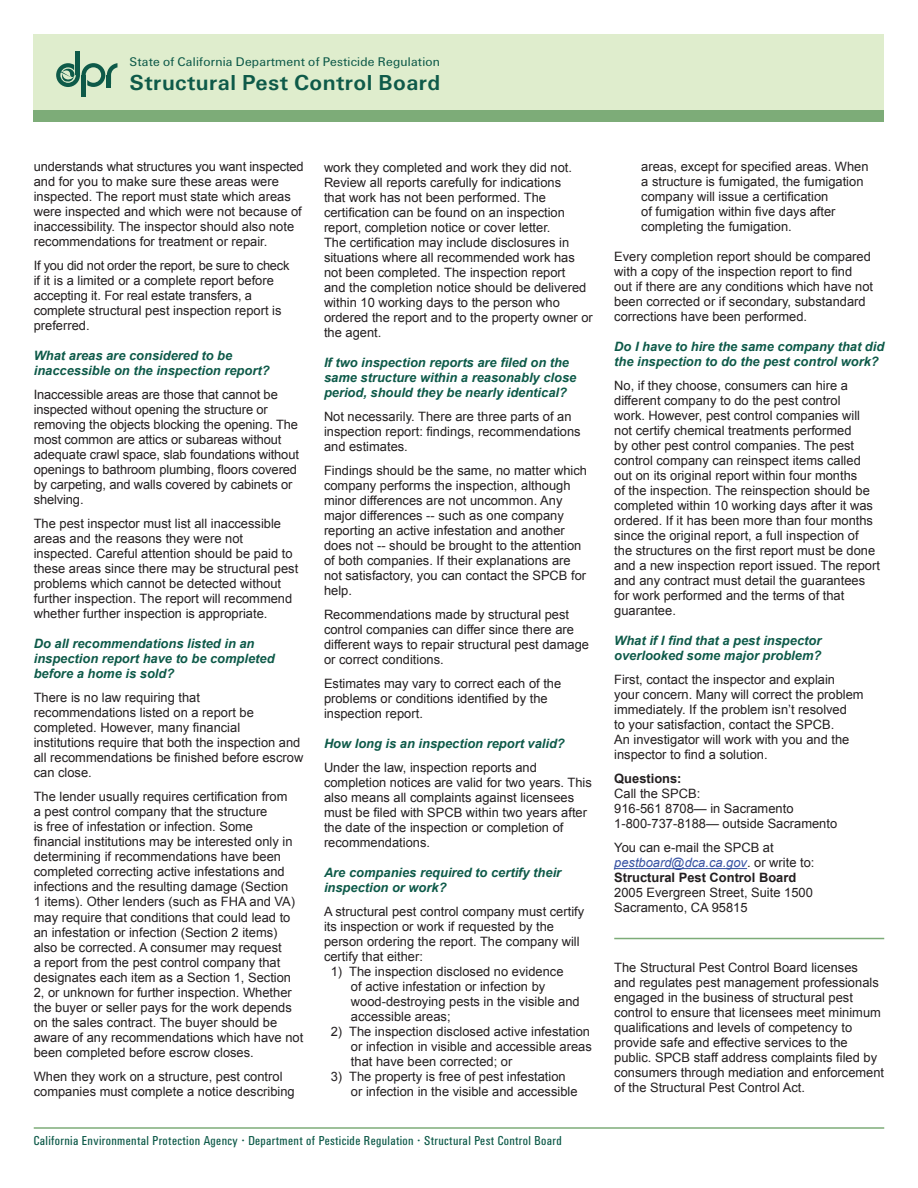
<style>
.page{position:relative;width:918px;height:1188px;background:#fff}
.page>*{position:absolute;margin:0;border:0;box-sizing:border-box;transform-origin:0 0}
.t1{font:22.5px "U65";letter-spacing:.02em;color:#0e5a49}
.t2{font:13.5px "U57";letter-spacing:.025em;color:#0e5a49}
.t3{font:13.05px "U55";letter-spacing:.02em;color:#0e5a49}
.t4{font:12.9px/15px "Arial";color:#231f20}
.t5{font:italic 700 12.9px/15px "Arial";color:#0e5a49}
.t6{font:700 12.9px "Arial";color:#231f20}
.s1{font-style:italic;color:#3853a3}
.s2{font-weight:700}
</style>
<div class="page">
<div style="left:34px;top:34px;width:850px;height:83px;background:#dfedcd"></div>
<div style="left:34px;top:110px;width:850px;height:12px;background:#7dac78"></div>
<hr style="left:34px;top:1127px;width:850px;height:2px;background:#7dac78">
<hr style="left:76px;top:51px;width:4px;height:24px;background:#0e5a49">
<hr style="left:82px;top:75px;width:4px;height:21px;background:#0e5a49">
<svg style="left:56px;top:63px;width:61px;height:24px"></svg>
<hr style="left:614px;top:868px;width:133px;height:1px;background:#3853a3">
<hr style="left:614px;top:938px;width:270px;height:1px;background:#7dac78">
<p class="t3" style="left:130px;top:53px;width:312px">State of California Department of Pesticide Regulation</p>
<h1 class="t1" style="left:130px;top:67px;width:312px">Structural Pest Control Board</h1>
<p class="t4" style="left:34px;top:159px;width:271px">understands what structures you want inspected and for you to make sure these areas were inspected. The report must state which areas were inspected and which were not because of inaccessibility. The inspector should also note recommendations for treatment or repair.</p>
<p class="t4" style="left:34px;top:259px;width:257px">If you did not order the report, be sure to check if it is a limited or a complete report before accepting it. For real estate transfers, a complete structural pest inspection report is preferred.</p>
<p class="t5" style="left:34px;top:349px;width:237px">What areas are considered to be inaccessible on the inspection report?</p>
<p class="t4" style="left:34px;top:388px;width:267px">Inaccessible areas are those that cannot be inspected without opening the structure or removing the objects blocking the opening. The most common are attics or subareas without adequate crawl space, slab foundations without openings to bathroom plumbing, floors covered by carpeting, and walls covered by cabinets or shelving.</p>
<p class="t4" style="left:34px;top:517px;width:266px">The pest inspector must list all inaccessible areas and the reasons they were not inspected. Careful attention should be paid to these areas since there may be structural pest problems which cannot be detected without further inspection. The report will recommend whether further inspection is appropriate.</p>
<p class="t5" style="left:34px;top:637px;width:242px">Do all recommendations listed in an inspection report have to be completed before a home is sold?</p>
<p class="t4" style="left:34px;top:691px;width:271px">There is no law requiring that recommendations listed on a report be completed. However, many financial institutions require that both the inspection and all recommendations be finished before escrow can close.</p>
<p class="t4" style="left:34px;top:790px;width:271px">The lender usually requires certification from<br>a pest control company that the structure<br>is free of infestation or infection. Some financial institutions may be interested only in determining if recommendations have been completed correcting active infestations and infections and the resulting damage (Section<br>1 items). Other lenders (such as FHA and VA) may require that conditions that could lead to an infestation or infection (Section 2 items) also be corrected. A consumer may request<br>a report from the pest control company that designates each item as a Section 1, Section 2, or unknown for further inspection. Whether the buyer or seller pays for the work depends on the sales contract. The buyer should be aware of any recommendations which have not been completed before escrow closes.</p>
<p class="t4" style="left:34px;top:1069px;width:262px">When they work on a structure, pest control companies must complete a notice describing</p>
<p class="t4" style="left:324px;top:160px;width:270px">work they completed and work they did not.<br>Review all reports carefully for indications<br>that work has not been performed. The certification can be found on an inspection report, completion notice or cover letter.<br>The certification may include disclosures in situations where all recommended work has not been completed. The inspection report<br>and the completion notice should be delivered within 10 working days to the person who ordered the report and to the property owner or the agent.</p>
<p class="t5" style="left:324px;top:355px;width:254px">If two inspection reports are filed on the same structure within a reasonably close period, should they be nearly identical?</p>
<p class="t4" style="left:324px;top:409px;width:258px">Not necessarily. There are three parts of an inspection report: findings, recommendations and estimates.</p>
<p class="t4" style="left:324px;top:463px;width:265px">Findings should be the same, no matter which company performs the inspection, although minor differences are not uncommon. Any major differences -- such as one company reporting an active infestation and another does not -- should be brought to the attention of both companies. If their explanations are not satisfactory, you can contact the SPCB for help.</p>
<p class="t4" style="left:324px;top:607px;width:267px">Recommendations made by structural pest control companies can differ since there are different ways to repair structural pest damage or correct conditions.</p>
<p class="t4" style="left:324px;top:676px;width:239px">Estimates may vary to correct each of the problems or conditions identified by the inspection report.</p>
<p class="t5" style="left:324px;top:736px;width:242px">How long is an inspection report valid?</p>
<p class="t4" style="left:324px;top:760px;width:269px">Under the law, inspection reports and completion notices are valid for two years. This also means all complaints against licensees must be filed with SPCB within two years after the date of the inspection or completion of recommendations.</p>
<p class="t5" style="left:324px;top:865px;width:239px">Are companies required to certify their inspection or work?</p>
<p class="t4" style="left:324px;top:904px;width:262px">A structural pest control company must certify its inspection or work if requested by the person ordering the report. The company will certify that either:</p>
<p class="t4" style="left:351px;top:964px;width:230px;text-indent:-20px">1) The inspection disclosed no evidence<br>of active infestation or infection by wood-destroying pests in the visible and accessible areas;</p>
<p class="t4" style="left:351px;top:1024px;width:242px;text-indent:-20px">2) The inspection disclosed active infestation or infection in visible and accessible areas that have been corrected; or</p>
<p class="t4" style="left:351px;top:1069px;width:228px;text-indent:-20px">3) The property is free of pest infestation or infection in the visible and accessible</p>
<p class="t2" style="left:34px;top:1132px;width:530px">California Environmental Protection Agency • Department of Pesticide Regulation • Structural Pest Control Board</p>
<p class="t4" style="left:641px;top:159px;width:229px">areas, except for specified areas. When a structure is fumigated, the fumigation company will issue a certification<br>of fumigation within five days after completing the fumigation.</p>
<p class="t4" style="left:614px;top:249px;width:260px">Every completion report should be compared with a copy of the inspection report to find out if there are any conditions which have not been corrected or if secondary, substandard corrections have been performed.</p>
<p class="t5" style="left:614px;top:340px;width:272px">Do I have to hire the same company that did the inspection to do the pest control work?</p>
<p class="t4" style="left:614px;top:378px;width:267px">No, if they choose, consumers can hire a different company to do the pest control<br>work. However, pest control companies will not certify chemical treatments performed<br>by other pest control companies. The pest control company can reinspect items called out on its original report within four months<br>of the inspection. The reinspection should be completed within 10 working days after it was ordered. If it has been more than four months since the original report, a full inspection of<br>the structures on the first report must be done and a new inspection report issued. The report and any contract must detail the guarantees for work performed and the terms of that guarantee.</p>
<p class="t5" style="left:614px;top:634px;width:209px">What if I find that a pest inspector overlooked some major problem?</p>
<p class="t4" style="left:614px;top:672px;width:251px">First, contact the inspector and explain<br>your concern. Many will correct the problem immediately. If the problem isn’t resolved<br>to your satisfaction, contact the SPCB.<br>An investigator will work with you and the inspector to find a solution.</p>
<p class="t6" style="left:614px;top:770px;width:69px">Questions:</p>
<p class="t4" style="left:614px;top:786px;width:224px">Call the SPCB:<br>916-561 8708— in Sacramento<br>1-800-737-8188— outside Sacramento</p>
<p class="t4" style="left:614px;top:840px;width:202px">You can e-mail the SPCB at <span class="s1">pestboard@dca.ca.gov</span>. or write to:<br><span class="s2">Structural Pest Control Board</span></p>
<p class="t4" style="left:614px;top:885px;width:200px">2005 Evergreen Street, Suite 1500<br>Sacramento, CA 95815</p>
<p class="t4" style="left:614px;top:960px;width:271px">The Structural Pest Control Board licenses<br>and regulates pest management professionals engaged in the business of structural pest control to ensure that licensees meet minimum qualifications and levels of competency to provide safe and effective services to the public. SPCB staff address complaints filed by consumers through mediation and enforcement of the Structural Pest Control Act.</p>
</div>
